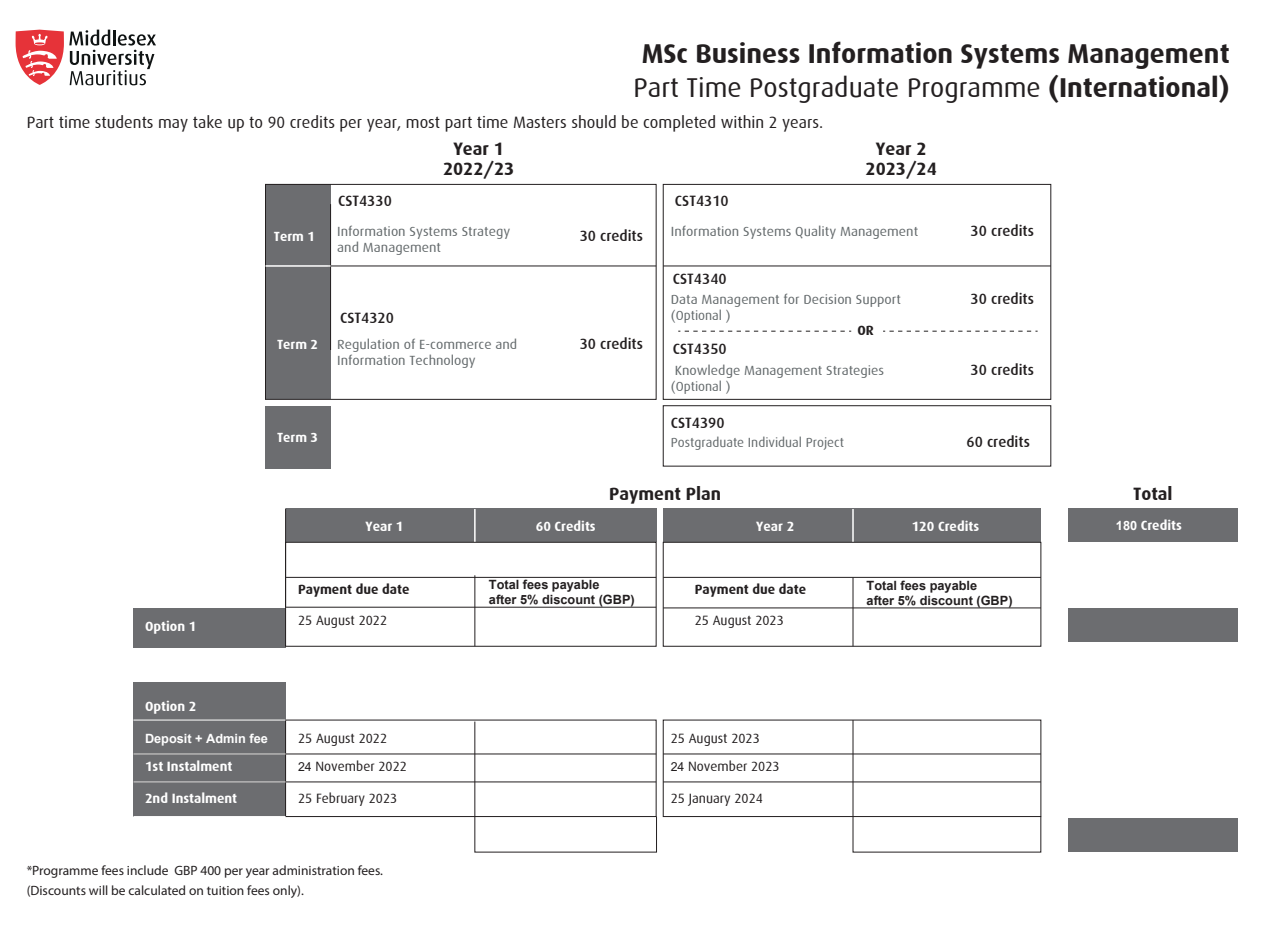
<style>
.page{position:relative;width:1263px;height:937px;background:#fff}
.page>*{position:absolute;margin:0;border:0;box-sizing:border-box;transform-origin:0 0}
.t1{font:700 27.3px/33px "Dax";color:#231f20}
.t2{font:700 18px/19.8px "Dax";color:#231f20;text-align:center}
.t3{font:700 17.85px "Dax";color:#231f20}
.t4{font:16.5px "Dax";color:#231f20}
.t5{font:500 15px "Dax";color:#231f20}
.t6{font:13.5px/28.2px "Dax";color:#231f20}
.t7{font:13.5px/19px "Myriad Pro";color:#231f20}
.t8{font:700 13.5px "Dax";color:#fff}
.t9{font:700 13.5px "Dax";color:#231f20}
.t10{font:13.35px/15.9px "Dax";color:#646a6c;scale:1.05 1}
.t11{font:13.35px "Dax";color:#646a6c}
.t12{font:700 13.35px "Dax";color:#fff}
.t13{font:700 12.75px/15.3px "Arial";color:#231f20}
.t14{font:700 12.75px "Arial";color:#fff}
.s1{font-weight:400}
.s2{font-family:"Arial";font-size:12.75px}
.s3{font-family:"Arial";font-size:12.3px}
</style>
<div class="page">
<svg style="left:16px;top:30px;width:140px;height:55px"></svg>
<div style="left:265px;top:184px;width:66px;height:215px;background:#6c6d70"></div>
<div style="left:265px;top:406px;width:66px;height:62px;background:#6c6d70"></div>
<div style="left:265px;top:184px;width:391px;height:215px;border:1px solid #231f20"></div>
<hr style="left:330px;top:204px;width:1px;height:146px;background:#231f20">
<hr style="left:328px;top:266px;width:328px;height:1px;background:#231f20">
<hr style="left:663px;top:266px;width:388px;height:1px;background:#231f20">
<hr style="left:265px;top:265px;width:66px;height:2px;background:#fff">
<div style="left:663px;top:184px;width:388px;height:215px;border:1px solid #231f20"></div>
<div style="left:663px;top:405px;width:388px;height:61px;border:1px solid #231f20"></div>
<svg style="left:883px;top:331px;width:154px;height:1px"></svg>
<svg style="left:678px;top:331px;width:173px;height:1px"></svg>
<div style="left:133px;top:682px;width:153px;height:39px;background:#6c6d70"></div>
<div style="left:133px;top:608px;width:153px;height:39px;background:#6c6d70"></div>
<div style="left:286px;top:508px;width:370px;height:33px;background:#6c6d70"></div>
<div style="left:663px;top:508px;width:378px;height:33px;background:#6c6d70"></div>
<div style="left:1068px;top:508px;width:169px;height:33px;background:#6c6d70"></div>
<div style="left:1068px;top:608px;width:169px;height:33px;background:#6c6d70"></div>
<hr style="left:474px;top:509px;width:2px;height:33px;background:#fff">
<hr style="left:852px;top:509px;width:2px;height:33px;background:#fff">
<div style="left:133px;top:720px;width:153px;height:96px;background:#6c6d70"></div>
<div style="left:1068px;top:818px;width:169px;height:33px;background:#6c6d70"></div>
<hr style="left:133px;top:753px;width:523px;height:1px;background:#231f20">
<hr style="left:133px;top:781px;width:523px;height:1px;background:#231f20">
<hr style="left:133px;top:753px;width:153px;height:1px;background:#fff">
<hr style="left:133px;top:719px;width:153px;height:1px;background:#fff">
<hr style="left:133px;top:781px;width:153px;height:1px;background:#fff">
<svg style="left:853px;top:719px;width:188px;height:133px"></svg>
<svg style="left:474px;top:721px;width:183px;height:131px"></svg>
<div style="left:285px;top:542px;width:371px;height:104px;border:1px solid #231f20"></div>
<div style="left:663px;top:542px;width:378px;height:104px;border:1px solid #231f20"></div>
<hr style="left:285px;top:508px;width:1px;height:99px;background:#231f20">
<hr style="left:475px;top:575px;width:1px;height:71px;background:#231f20">
<hr style="left:853px;top:577px;width:1px;height:69px;background:#231f20">
<hr style="left:663px;top:753px;width:378px;height:1px;background:#231f20">
<hr style="left:663px;top:577px;width:378px;height:1px;background:#231f20">
<hr style="left:286px;top:577px;width:370px;height:1px;background:#231f20">
<hr style="left:286px;top:607px;width:370px;height:1px;background:#231f20">
<hr style="left:663px;top:607px;width:378px;height:1px;background:#231f20">
<hr style="left:663px;top:781px;width:378px;height:1px;background:#231f20">
<h1 class="t1" style="left:634px;top:38px;width:597px">MSc Business Information Systems Management<br><span class="s1">Part Time Postgraduate Programme</span> (International)</h1>
<p class="t4" style="left:27px;top:113px;width:798px">Part time students may take up to 90 credits per year, most part time Masters should be completed within 2 years.</p>
<h2 class="t2" style="left:443px;top:139px;width:73px">Year 1<br>2022/23</h2>
<h2 class="t2" style="left:865px;top:139px;width:73px">Year 2<br>2023/24</h2>
<p class="t5" style="left:338px;top:193px;width:55px">CST4330</p>
<p class="t5" style="left:675px;top:193px;width:55px">CST4310</p>
<p class="t12" style="left:274px;top:229px;width:43px">Term 1</p>
<p class="t10" style="left:337px;top:223px;width:166px">Information Systems Strategy and Management</p>
<p class="t5" style="left:580px;top:227px;width:65px">30 credits</p>
<p class="t10" style="left:671px;top:223px;width:237px">Information Systems Quality Management</p>
<p class="t5" style="left:971px;top:222px;width:65px">30 credits</p>
<p class="t5" style="left:673px;top:271px;width:55px">CST4340</p>
<p class="t5" style="left:340px;top:309px;width:55px">CST4320</p>
<p class="t10" style="left:671px;top:291px;width:221px">Data Management for Decision Support (Optional )</p>
<p class="t5" style="left:971px;top:290px;width:65px">30 credits</p>
<p class="t12" style="left:277px;top:336px;width:43px">Term 2</p>
<p class="t10" style="left:337px;top:336px;width:173px">Regulation of E-commerce and<br>Information Technology</p>
<p class="t12" style="left:277px;top:429px;width:43px">Term 3</p>
<p class="t5" style="left:580px;top:335px;width:65px">30 credits</p>
<p class="t5" style="left:673px;top:340px;width:55px">CST4350</p>
<p class="t9" style="left:857px;top:323px;width:18px">OR</p>
<p class="t10" style="left:671px;top:363px;width:205px">Knowledge Management Strategies (Optional )</p>
<p class="t5" style="left:671px;top:414px;width:55px">CST4390</p>
<p class="t11" style="left:671px;top:435px;width:175px">Postgraduate Individual Project</p>
<p class="t5" style="left:971px;top:362px;width:65px">30 credits</p>
<p class="t5" style="left:966px;top:433px;width:65px">60 credits</p>
<h3 class="t3" style="left:609px;top:484px;width:113px">Payment Plan</h3>
<h3 class="t3" style="left:1133px;top:484px;width:41px">Total</h3>
<p class="t8" style="left:365px;top:518px;width:39px">Year 1</p>
<p class="t8" style="left:536px;top:518px;width:61px">60 Credits</p>
<p class="t8" style="left:756px;top:518px;width:39px">Year 2</p>
<p class="t8" style="left:912px;top:518px;width:69px">120 Credits</p>
<p class="t8" style="left:1116px;top:517px;width:67px"><span class="s2">180</span> Credits</p>
<p class="t8" style="left:145px;top:618px;width:53px">Option 1</p>
<p class="t8" style="left:145px;top:698px;width:53px">Option 2</p>
<p class="t14" style="left:145px;top:729px;width:124px">Deposit + Admin fee</p>
<p class="t8" style="left:145px;top:758px;width:89px">1st Instalment</p>
<p class="t8" style="left:145px;top:791px;width:94px">2nd Instalment</p>
<p class="t9" style="left:298px;top:582px;width:113px">Payment due date</p>
<p class="t13" style="left:489px;top:576px;width:147px">Total fees payable<br>after 5% discount (GBP)</p>
<p class="t9" style="left:695px;top:582px;width:113px">Payment due date</p>
<p class="t6" style="left:298px;top:606px;width:91px">25 August 2022</p>
<p class="t6" style="left:695px;top:606px;width:91px">25 August 2023</p>
<p class="t6" style="left:298px;top:724px;width:110px">25 August 2022<br><span class="s3">24</span> November 2022</p>
<p class="t6" style="left:298px;top:784px;width:101px">25 February 2023</p>
<p class="t6" style="left:671px;top:724px;width:91px">25 August 2023</p>
<p class="t6" style="left:671px;top:752px;width:110px"><span class="s3">24</span> November 2023</p>
<p class="t6" style="left:671px;top:784px;width:94px">25 January 2024</p>
<p class="t7" style="left:27px;top:861px;width:358px">*Programme fees include GBP 400 per year administration fees. (Discounts will be calculated on tuition fees only).</p>
<p class="t13" style="left:867px;top:578px;width:147px">Total fees payable<br>after 5% discount (GBP)</p>
</div>
